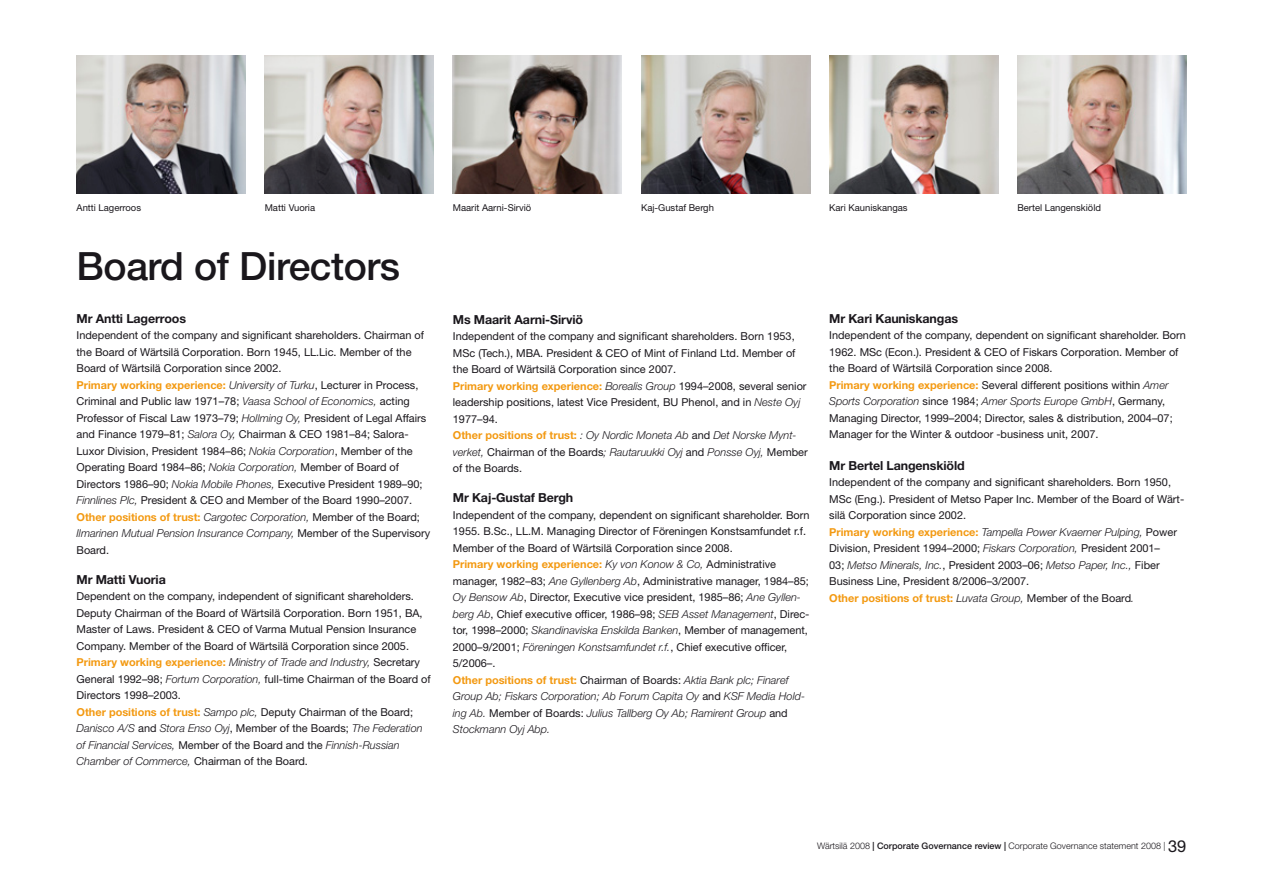
<style>
.page{position:relative;width:1263px;height:893px;background:#fff}
.page>*{position:absolute;margin:0;border:0;box-sizing:border-box;transform-origin:0 0}
.t1{font:500 39px "Helvetica Neue LT Std";letter-spacing:-.01em;color:#1a171c}
.t2{font:700 12.45px "Helvetica Neue LT Std";letter-spacing:-.01em;color:#1a171c}
.t3{font:10.95px/16.5px "Helvetica Neue LT Std";color:#1a171c}
.t4{font:9.45px "Helvetica Neue LT Std";color:#1a171c}
.t5{font:300 9px "Helvetica Neue LT Std";color:#1a171c}
.s1{font-weight:700;color:#f39911}
.s2{font-weight:300;font-style:italic}
.s3{font-weight:500}
.s4{font-weight:400;font-size:16.5px}
</style>
<div class="page">
<img style="left:453px;top:55px;width:169px;height:138px">
<img style="left:641px;top:55px;width:169px;height:138px">
<img style="left:829px;top:55px;width:169px;height:138px">
<img style="left:265px;top:55px;width:169px;height:138px">
<img style="left:77px;top:55px;width:169px;height:138px">
<img style="left:1017px;top:55px;width:169px;height:138px">
<p class="t4" style="left:77px;top:202px;width:66px">Antti Lagerroos</p>
<p class="t4" style="left:265px;top:202px;width:52px">Matti Vuoria</p>
<p class="t4" style="left:453px;top:202px;width:80px">Maarit Aarni-Sirviö</p>
<p class="t4" style="left:641px;top:202px;width:74px">Kaj-Gustaf Bergh</p>
<p class="t4" style="left:829px;top:202px;width:80px">Kari Kauniskangas</p>
<p class="t4" style="left:1017px;top:202px;width:85px">Bertel Langenskiöld</p>
<h1 class="t1" style="left:77px;top:242px;width:325px">Board of Directors</h1>
<p class="t2" style="left:77px;top:310px;width:111px">Mr Antti Lagerroos</p>
<p class="t3" style="left:77px;top:327px;width:355px">Independent of the company and significant shareholders. Chairman of the Board of Wärtsilä Corporation. Born 1945, LL.Lic. Member of the Board of Wärtsilä Corporation since 2002.<br><span class="s1">Primary working experience:</span> <span class="s2">University of Turku</span>, Lecturer in Process, Criminal and Public law 1971–78; <span class="s2">Vaasa School of Economics,</span> acting Professor of Fiscal Law 1973–79; <span class="s2">Hollming Oy,</span> President of Legal Affairs and Finance 1979–81; <span class="s2">Salora Oy,</span> Chairman &amp; CEO 1981–84; Salora-Luxor Division, President 1984–86; <span class="s2">Nokia Corporation</span>, Member of the Operating Board 1984–86; <span class="s2">Nokia Corporation,</span> Member of Board of Directors 1986–90; <span class="s2">Nokia Mobile Phones,</span> Executive President 1989–90; <span class="s2">Finnlines Plc,</span> President &amp; CEO and Member of the Board 1990–2007.<br><span class="s1">Other positions of trust:</span> <span class="s2">Cargotec Corporation,</span> Member of the Board; <span class="s2">Ilmarinen Mutual Pension Insurance Company,</span> Member of the Supervisory Board.</p>
<p class="t2" style="left:77px;top:571px;width:91px">Mr Matti Vuoria</p>
<p class="t3" style="left:77px;top:588px;width:356px">Dependent on the company, independent of significant shareholders.<br>Deputy Chairman of the Board of Wärtsilä Corporation. Born 1951, BA, Master of Laws. President &amp; CEO of Varma Mutual Pension Insurance Company. Member of the Board of Wärtsilä Corporation since 2005.<br><span class="s1">Primary working experience:</span> <span class="s2">Ministry of Trade and Industry,</span> Secretary General 1992–98; <span class="s2">Fortum Corporation,</span> full-time Chairman of the Board of Directors 1998–2003.<br><span class="s1">Other positions of trust:</span> <span class="s2">Sampo plc,</span> Deputy Chairman of the Board; <span class="s2">Danisco A/S</span> and <span class="s2">Stora Enso Oyj</span>, Member of the Boards; <span class="s2">The Federation of Financial Services,</span> Member of the Board and the <span class="s2">Finnish-Russian Chamber of Commerce,</span> Chairman of the Board.</p>
<p class="t2" style="left:453px;top:312px;width:132px">Ms Maarit Aarni-Sirviö</p>
<p class="t3" style="left:453px;top:328px;width:356px">Independent of the company and significant shareholders. Born 1953, MSc (Tech.), MBA. President &amp; CEO of Mint of Finland Ltd. Member of the Board of Wärtsilä Corporation since 2007.<br><span class="s1">Primary working experience:</span> <span class="s2">Borealis Group</span> 1994–2008, several senior leadership positions, latest Vice President, BU Phenol, and in <span class="s2">Neste Oyj </span>1977–94.<br><span class="s1">Other positions of trust:</span> <span class="s2">: Oy Nordic Moneta Ab</span> and <span class="s2">Det Norske Mynt&shy;verket,</span> Chairman of the Boards<span class="s2">; Rautaruukki Oyj</span> and <span class="s2">Ponsse Oyj,</span> Member of the Boards.</p>
<p class="t2" style="left:453px;top:490px;width:122px">Mr Kaj-Gustaf Bergh</p>
<p class="t3" style="left:453px;top:506px;width:358px">Independent of the company, dependent on significant shareholder. Born 1955. B.Sc., LL.M. Managing Director of Föreningen Konstsamfundet r.f.<br>Member of the Board of Wärtsilä Corporation since 2008.<br><span class="s1">Primary working experience:</span> <span class="s2">Ky von Konow &amp; Co,</span> Administrative manager, 1982–83; <span class="s2">Ane Gyllenberg Ab</span>, Administrative manager, 1984–85; <span class="s2">Oy Bensow Ab</span>, Director, Executive vice president, 1985–86; <span class="s2">Ane Gyllen&shy;berg Ab</span>, Chief executive officer, 1986–98; <span class="s2">SEB Asset Management</span>, Direc&shy;tor, 1998–2000; <span class="s2">Skandinaviska Enskilda Banken</span>, Member of management, 2000–9/2001; <span class="s2">Föreningen Konstsamfundet r.f.</span>, Chief executive officer, 5/2006–.<br><span class="s1">Other positions of trust:</span> Chairman of Boards: <span class="s2">Aktia Bank plc; Finaref Group Ab; Fiskars Corporation; Ab Forum Capita Oy</span> and <span class="s2">KSF Media Hold&shy;ing Ab.</span> Member of Boards: <span class="s2">Julius Tallberg Oy Ab; Ramirent Group</span> and <span class="s2">Stockmann Oyj Abp.</span></p>
<p class="t2" style="left:829px;top:310px;width:130px">Mr Kari Kauniskangas</p>
<p class="t3" style="left:829px;top:327px;width:358px">Independent of the company, dependent on significant shareholder. Born 1962. MSc (Econ.). President &amp; CEO of Fiskars Corporation. Member of the Board of Wärtsilä Corporation since 2008.<br><span class="s1">Primary working experience:</span> Several different positions within <span class="s2">Amer Sports Corporation</span> since 1984; <span class="s2">Amer Sports Europe GmbH</span>, Germany, Managing Director, 1999–2004; Director, sales &amp; distribution, 2004–07; Manager for the Winter &amp; outdoor -business unit, 2007.</p>
<p class="t2" style="left:829px;top:457px;width:137px">Mr Bertel Langenskiöld</p>
<p class="t3" style="left:829px;top:474px;width:357px">Independent of the company and significant shareholders. Born 1950, MSc (Eng.). President of Metso Paper Inc. Member of the Board of Wärt&shy;silä Corporation since 2002.<br><span class="s1">Primary working experience:</span> <span class="s2">Tampella Power Kvaerner Pulping,</span> Power Division, President 1994–2000; <span class="s2">Fiskars Corporation,</span> President 2001–<br>03; <span class="s2">Metso Minerals, Inc.</span>, President 2003–06; <span class="s2">Metso Paper, Inc.,</span> Fiber Business Line, President 8/2006–3/2007.<br><span class="s1">Other positions of trust:</span> <span class="s2">Luvata Group,</span> Member of the Board<span class="s2">.</span></p>
<p class="t5" style="left:817px;top:840px;width:371px">Wärtsilä 2008 <span class="s3">| Corporate Governance review |</span> Corporate Governance statement 2008 | <span class="s4">39</span></p>
</div>
